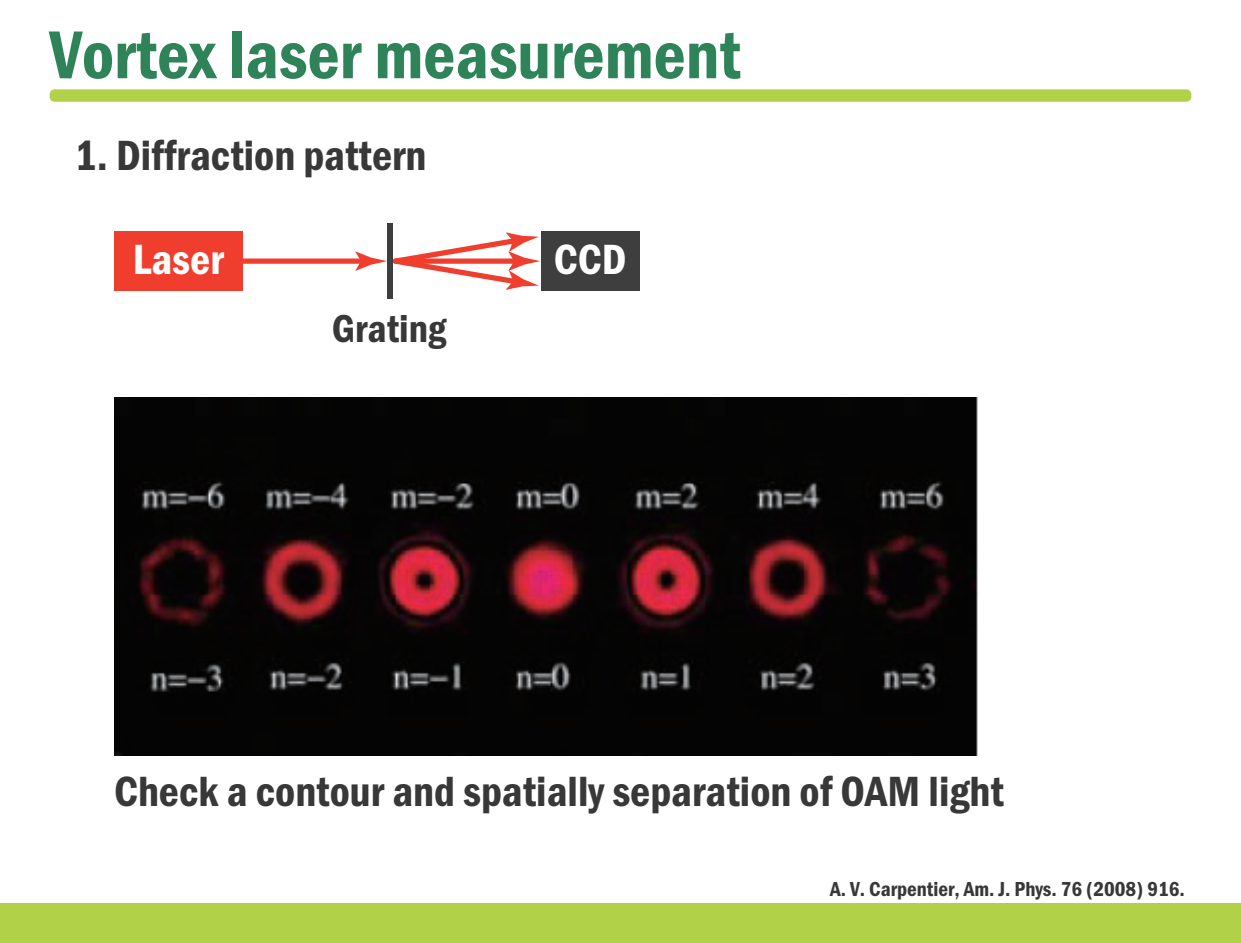
<style>
.page{position:relative;width:1241px;height:943px;background:#fff}
.page>*{position:absolute;margin:0;border:0;box-sizing:border-box;transform-origin:0 0}
.t1{font:70px "Franklin Gothic URW Con Dem";color:#2f8359}
.t2{font:43.75px "Franklin Gothic URW Con Dem";color:#383839}
.t3{font:43.75px "Franklin Gothic URW Con Dem";color:#fff}
.t4{font:40.25px "Franklin Gothic URW Con Dem";color:#383839}
.t5{font:21px "Franklin Gothic URW Con Dem";color:#383839}
</style>
<div class="page">
<div style="left:114px;top:231px;width:128px;height:60px;background:#ef3e2e"></div>
<div style="left:541px;top:231px;width:98px;height:60px;background:#3e3e3f"></div>
<div style="left:242px;top:258px;width:124px;height:6px;background:#ef3e2e"></div>
<svg style="left:355px;top:232px;width:185px;height:58px"></svg>
<div style="left:387px;top:223px;width:6px;height:76px;background:#3e3e3f"></div>
<img style="left:114px;top:397px;width:864px;height:358px">
<div style="left:0;top:903px;width:1240px;height:40px;background:#b1d248"></div>
<div style="left:50px;top:89px;width:1141px;height:13px;background:#b1d248;border-radius:5px"></div>
<h1 class="t1" style="left:50px;top:8px;width:692px">Vortex laser measurement</h1>
<p class="t2" style="left:74px;top:127px;width:353px">1. Diffraction pattern</p>
<p class="t3" style="left:133px;top:230px;width:92px">Laser</p>
<p class="t3" style="left:554px;top:230px;width:74px">CCD</p>
<p class="t4" style="left:332px;top:302px;width:116px">Grating</p>
<p class="t2" style="left:114px;top:762px;width:891px">Check a contour and spatially separation of OAM light</p>
<p class="t5" style="left:830px;top:874px;width:356px">A. V. Carpentier, Am. J. Phys. 76 (2008) 916.</p>
</div>
